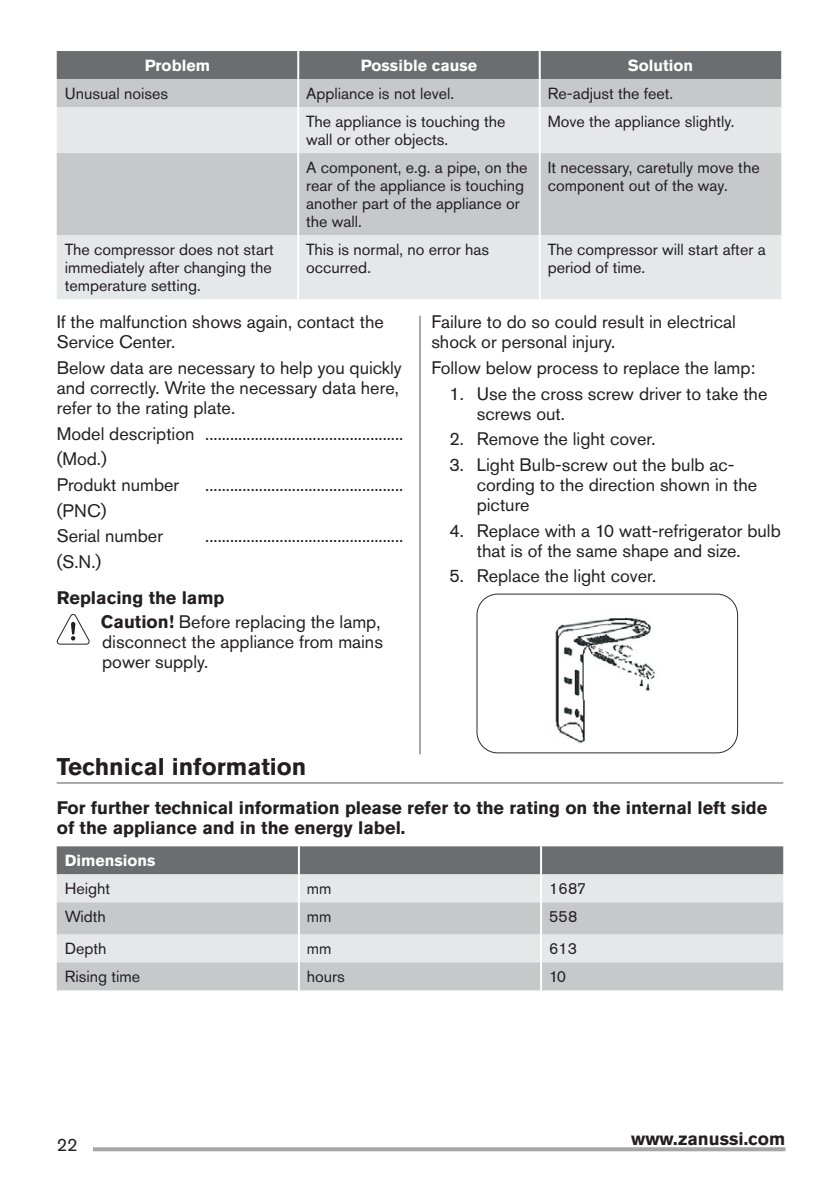
<style>
.page{position:relative;width:840px;height:1191px;background:#fff}
.page>*{position:absolute;margin:0;border:0;box-sizing:border-box;transform-origin:0 0}
.t1{font:700 24px "Akzidenz Grotesk Pro";color:#231f20}
.t2{font:18px/20px "Akzidenz Grotesk Pro";color:#231f20}
.t3{font:700 18px/24px "Akzidenz Grotesk Pro";color:#231f20}
.t4{font:16px/18px "Akzidenz Grotesk Pro";color:#231f20}
.t5{font:700 16px "Akzidenz Grotesk Pro";color:#fff}
.s1{font-weight:400}
</style>
<div class="page">
<svg style="left:93px;top:1147px;width:692px;height:4px;background:#adacac"></svg>
<div style="left:57px;top:51px;width:723px;height:28px;background:#6c6d70"></div>
<div style="left:57px;top:79px;width:723px;height:28px;background:#c7c8ca"></div>
<svg style="left:57px;top:107px;width:723px;height:192px;background:#d8d9db"></svg>
<hr style="left:297px;top:79px;width:2px;height:28px;background:#fff">
<hr style="left:297px;top:107px;width:2px;height:46px;background:#fff">
<hr style="left:297px;top:153px;width:2px;height:82px;background:#fff">
<hr style="left:297px;top:235px;width:2px;height:64px;background:#fff">
<hr style="left:297px;top:51px;width:2px;height:28px;background:#fff">
<hr style="left:538px;top:51px;width:2px;height:28px;background:#fff">
<hr style="left:538px;top:79px;width:2px;height:28px;background:#fff">
<hr style="left:538px;top:107px;width:2px;height:46px;background:#fff">
<hr style="left:538px;top:153px;width:2px;height:82px;background:#fff">
<hr style="left:538px;top:235px;width:2px;height:64px;background:#fff">
<svg style="left:57px;top:614px;width:32px;height:30px"></svg>
<hr style="left:57px;top:782px;width:725px;height:2px;background:#a8a9ad">
<div style="left:57px;top:846px;width:725px;height:28px;background:#6c6d70"></div>
<div style="left:57px;top:874px;width:725px;height:28px;background:#e6e7e9"></div>
<svg style="left:57px;top:902px;width:725px;height:88px;background:#d1d2d4"></svg>
<hr style="left:298px;top:874px;width:2px;height:28px;background:#fff">
<hr style="left:298px;top:902px;width:2px;height:32px;background:#fff">
<hr style="left:298px;top:934px;width:2px;height:28px;background:#fff">
<hr style="left:298px;top:962px;width:2px;height:28px;background:#fff">
<hr style="left:298px;top:846px;width:2px;height:28px;background:#fff">
<hr style="left:539px;top:846px;width:2px;height:28px;background:#fff">
<hr style="left:539px;top:874px;width:2px;height:28px;background:#fff">
<hr style="left:539px;top:902px;width:2px;height:32px;background:#fff">
<hr style="left:539px;top:934px;width:2px;height:28px;background:#fff">
<hr style="left:539px;top:962px;width:2px;height:28px;background:#fff">
<svg style="left:476px;top:593px;width:261px;height:160px"></svg>
<img style="left:542px;top:603px;width:129px;height:141px">
<hr style="left:419px;top:316px;width:2px;height:438px;background:#a8a9ad">
<p class="t5" style="left:145px;top:55px;width:67px">Problem</p>
<p class="t5" style="left:361px;top:55px;width:117px">Possible cause</p>
<p class="t5" style="left:627px;top:55px;width:67px">Solution</p>
<p class="t4" style="left:65px;top:84px;width:105px">Unusual noises</p>
<p class="t4" style="left:306px;top:84px;width:149px">Appliance is not level.</p>
<p class="t4" style="left:547px;top:84px;width:127px">Re-adjust the feet.</p>
<p class="t4" style="left:306px;top:112px;width:201px">The appliance is touching the wall or other objects.</p>
<p class="t4" style="left:547px;top:112px;width:188px">Move the appliance slightly.</p>
<p class="t4" style="left:306px;top:158px;width:223px">A component, e.g. a pipe, on the rear of the appliance is touching another part of the appliance or the wall.</p>
<p class="t4" style="left:547px;top:158px;width:213px">It necessary, caretully move the component out of the way.</p>
<p class="t4" style="left:65px;top:240px;width:210px;text-align:justify">The compressor does not start immediately after changing the temperature setting.</p>
<p class="t4" style="left:306px;top:240px;width:184px">This is normal, no error has occurred.</p>
<p class="t4" style="left:547px;top:240px;width:219px">The compressor will start after a period of time.</p>
<p class="t2" style="left:57px;top:312px;width:328px">If the malfunction shows again, contact the<br>Service Center.</p>
<p class="t2" style="left:57px;top:357px;width:346px">Below data are necessary to help you quickly and correctly. Write the necessary data here, refer to the rating plate.</p>
<p class="t2" style="left:57px;top:420px;width:348px;line-height:25.6px">Model description ................................................ (Mod.)<br>Produkt number</p>
<p class="t2" style="left:205px;top:474px;width:199px">................................................</p>
<p class="t2" style="left:57px;top:497px;width:108px;line-height:25.6px">(PNC)<br>Serial number</p>
<p class="t2" style="left:205px;top:526px;width:199px">................................................</p>
<p class="t2" style="left:57px;top:551px;width:46px">(S.N.)</p>
<p class="t3" style="left:101px;top:585px;width:281px;text-indent:-44px">Replacing the lamp<br>Caution! <span class="s1">Before replacing the lamp,</span></p>
<p class="t2" style="left:102px;top:631px;width:282px">disconnect the appliance from mains power supply.</p>
<p class="t2" style="left:431px;top:312px;width:306px">Failure to do so could result in electrical shock or personal injury.</p>
<p class="t2" style="left:431px;top:357px;width:325px">Follow below process to replace the lamp:</p>
<p class="t2" style="left:476px;top:383px;width:292px;text-indent:-27px">1. Use the cross screw driver to take the screws out.</p>
<p class="t2" style="left:449px;top:429px;width:207px">2. Remove the light cover.</p>
<p class="t2" style="left:476px;top:454px;width:282px;text-indent:-27px">3. Light Bulb-screw out the bulb ac&shy;cording to the direction shown in the picture</p>
<p class="t2" style="left:476px;top:520px;width:305px;text-indent:-27px">4. Replace with a 10 watt-refrigerator bulb that is of the same shape and size.</p>
<p class="t2" style="left:449px;top:566px;width:208px">5. Replace the light cover.</p>
<h1 class="t1" style="left:57px;top:751px;width:251px">Technical information</h1>
<p class="t3" style="left:57px;top:798px;width:711px;line-height:20px">For further technical information please refer to the rating on the internal left side of the appliance and in the energy label.</p>
<p class="t5" style="left:65px;top:850px;width:92px">Dimensions</p>
<p class="t4" style="left:65px;top:879px;width:47px">Height</p>
<p class="t4" style="left:307px;top:879px;width:26px">mm</p>
<p class="t4" style="left:548px;top:879px;width:38px">1687</p>
<p class="t4" style="left:65px;top:907px;width:43px">Width</p>
<p class="t4" style="left:307px;top:907px;width:26px">mm</p>
<p class="t4" style="left:548px;top:907px;width:30px">558</p>
<p class="t4" style="left:65px;top:939px;width:43px">Depth</p>
<p class="t4" style="left:307px;top:939px;width:26px">mm</p>
<p class="t4" style="left:548px;top:939px;width:29px">613</p>
<p class="t4" style="left:65px;top:967px;width:77px">Rising time</p>
<p class="t4" style="left:307px;top:967px;width:40px">hours</p>
<p class="t4" style="left:548px;top:967px;width:19px">10</p>
<p class="t2" style="left:57px;top:1135px;width:22px">22</p>
<p class="t3" style="left:630px;top:1126px;width:156px">www.zanussi.com</p>
</div>
